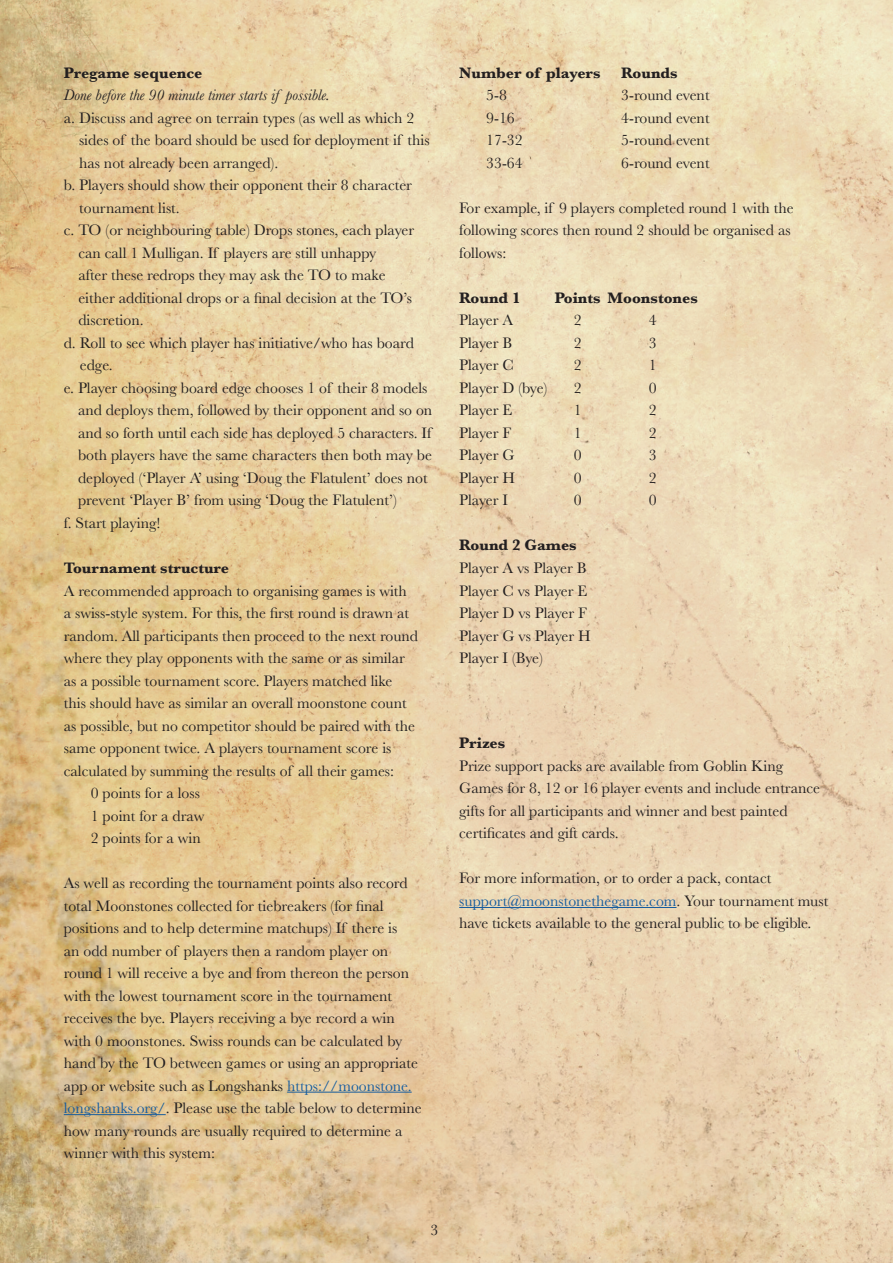
<style>
.page{position:relative;width:893px;height:1263px;background:#fff}
.page>*{position:absolute;margin:0;border:0;box-sizing:border-box;transform-origin:0 0}
.t1{font:15.75px/22.5px "Baskerville";color:#231f20}
.t2{font:700 15.75px "Baskerville";color:#231f20}
.t3{font:italic 15.75px "Baskerville";color:#231f20}
.s1{color:#175d9e}
</style>
<div class="page">
<img style="left:0;top:0;width:893px;height:1263px">
<hr style="left:287px;top:1092px;width:125px;height:1px;background:#175d9e">
<hr style="left:64px;top:1114px;width:102px;height:1px;background:#175d9e">
<hr style="left:459px;top:907px;width:217px;height:1px;background:#175d9e">
<p class="t2" style="left:64px;top:62px;width:140px">Pregame sequence</p>
<p class="t3" style="left:64px;top:85px;width:268px">Done before the 90 minute timer starts if possible.</p>
<p class="t1" style="left:64px;top:107px;width:352px">a. Discuss and agree on terrain types (as well as which 2</p>
<p class="t1" style="left:79px;top:129px;width:352px">sides of the board should be used for deployment if this</p>
<p class="t1" style="left:79px;top:152px;width:201px">has not already been arranged).</p>
<p class="t1" style="left:79px;top:174px;width:334px;text-indent:-15px">b. Players should show their opponent their 8 character tournament list.</p>
<p class="t1" style="left:78px;top:219px;width:337px;text-indent:-15px">c. TO (or neighbouring table) Drops stones, each player can call 1 Mulligan. If players are still unhappy<br>after these redrops they may ask the TO to make either additional drops or a final decision at the TO’s discretion.</p>
<p class="t1" style="left:80px;top:332px;width:336px;text-indent:-16px">d. Roll to see which player has initiative/who has board edge.</p>
<p class="t1" style="left:78px;top:377px;width:356px;text-indent:-14px">e. Player choosing board edge chooses 1 of their 8 models and deploys them, followed by their opponent and so on and so forth until each side has deployed 5 characters. If both players have the same characters then both may be deployed (‘Player A’ using ‘Doug the Flatulent’ does not prevent ‘Player B’ from using ‘Doug the Flatulent’)</p>
<p class="t1" style="left:64px;top:512px;width:98px">f. Start playing!</p>
<p class="t2" style="left:64px;top:557px;width:167px">Tournament structure</p>
<p class="t1" style="left:64px;top:579px;width:356px">A recommended approach to organising games is with a swiss-style system. For this, the first round is drawn at random. All participants then proceed to the next round where they play opponents with the same or as similar as a possible tournament score. Players matched like this should have as similar an overall moonstone count as possible, but no competitor should be paired with the same opponent twice. A players tournament score is calculated by summing the results of all their games:</p>
<p class="t1" style="left:91px;top:782px;width:111px">0 points for a loss</p>
<p class="t1" style="left:91px;top:804px;width:115px">1 point for a draw</p>
<p class="t1" style="left:91px;top:827px;width:111px">2 points for a win</p>
<p class="t1" style="left:64px;top:872px;width:359px">As well as recording the tournament points also record total Moonstones collected for tiebreakers (for final positions and to help determine matchups) If there is<br>an odd number of players then a random player on round 1 will receive a bye and from thereon the person with the lowest tournament score in the tournament receives the bye. Players receiving a bye record a win with 0 moonstones. Swiss rounds can be calculated by hand by the TO between games or using an appropriate app or website such as Longshanks <span class="s1">https://moonstone. longshanks.org/</span>. Please use the table below to determine how many rounds are usually required to determine a winner with this system:</p>
<p class="t2" style="left:459px;top:62px;width:143px">Number of players</p>
<p class="t2" style="left:621px;top:62px;width:58px">Rounds</p>
<p class="t1" style="left:486px;top:84px;width:22px">5-8</p>
<p class="t1" style="left:621px;top:84px;width:90px">3-round event</p>
<p class="t1" style="left:486px;top:107px;width:30px">9-16</p>
<p class="t1" style="left:621px;top:107px;width:90px">4-round event</p>
<p class="t1" style="left:486px;top:129px;width:38px">17-32</p>
<p class="t1" style="left:621px;top:129px;width:90px">5-round event</p>
<p class="t1" style="left:486px;top:152px;width:38px">33-64</p>
<p class="t1" style="left:621px;top:152px;width:90px">6-round event</p>
<p class="t1" style="left:459px;top:197px;width:336px">For example, if 9 players completed round 1 with the following scores then round 2 should be organised as follows:</p>
<p class="t2" style="left:459px;top:287px;width:63px">Round 1</p>
<p class="t2" style="left:555px;top:287px;width:145px">Points Moonstones</p>
<p class="t1" style="left:459px;top:309px;width:55px">Player A</p>
<p class="t1" style="left:574px;top:309px;width:9px">2</p>
<p class="t1" style="left:649px;top:309px;width:9px">4</p>
<p class="t1" style="left:459px;top:332px;width:54px">Player B</p>
<p class="t1" style="left:574px;top:332px;width:9px">2</p>
<p class="t1" style="left:649px;top:332px;width:9px">3</p>
<p class="t1" style="left:459px;top:354px;width:56px">Player C</p>
<p class="t1" style="left:574px;top:354px;width:9px">2</p>
<p class="t1" style="left:649px;top:354px;width:9px">1</p>
<p class="t1" style="left:459px;top:377px;width:90px">Player D (bye)</p>
<p class="t1" style="left:574px;top:377px;width:9px">2</p>
<p class="t1" style="left:649px;top:377px;width:9px">0</p>
<p class="t1" style="left:459px;top:399px;width:55px">Player E</p>
<p class="t1" style="left:574px;top:399px;width:9px">1</p>
<p class="t1" style="left:649px;top:399px;width:9px">2</p>
<p class="t1" style="left:459px;top:422px;width:53px">Player F</p>
<p class="t1" style="left:574px;top:422px;width:9px">1</p>
<p class="t1" style="left:649px;top:422px;width:9px">2</p>
<p class="t1" style="left:459px;top:444px;width:57px">Player G</p>
<p class="t1" style="left:574px;top:444px;width:9px">0</p>
<p class="t1" style="left:649px;top:444px;width:9px">3</p>
<p class="t1" style="left:459px;top:467px;width:57px">Player H</p>
<p class="t1" style="left:574px;top:467px;width:9px">0</p>
<p class="t1" style="left:649px;top:467px;width:9px">2</p>
<p class="t1" style="left:459px;top:489px;width:50px">Player I</p>
<p class="t1" style="left:574px;top:489px;width:9px">0</p>
<p class="t1" style="left:649px;top:489px;width:9px">0</p>
<p class="t2" style="left:459px;top:534px;width:119px">Round 2 Games</p>
<p class="t1" style="left:459px;top:557px;width:129px">Player A vs Player B</p>
<p class="t1" style="left:459px;top:579px;width:129px">Player C vs Player E</p>
<p class="t1" style="left:459px;top:602px;width:129px">Player D vs Player F</p>
<p class="t1" style="left:459px;top:624px;width:133px">Player G vs Player H</p>
<p class="t1" style="left:459px;top:647px;width:85px">Player I (Bye)</p>
<p class="t2" style="left:459px;top:732px;width:47px">Prizes</p>
<p class="t1" style="left:459px;top:755px;width:362px">Prize support packs are available from Goblin King Games for 8, 12 or 16 player events and include entrance gifts for all participants and winner and best painted certificates and gift cards.</p>
<p class="t1" style="left:459px;top:867px;width:371px">For more information, or to order a pack, contact <span class="s1">support@moonstonethegame.com</span>. Your tournament must have tickets available to the general public to be eligible.</p>
<p class="t1" style="left:430px;top:1219px;width:9px">3</p>
</div>
